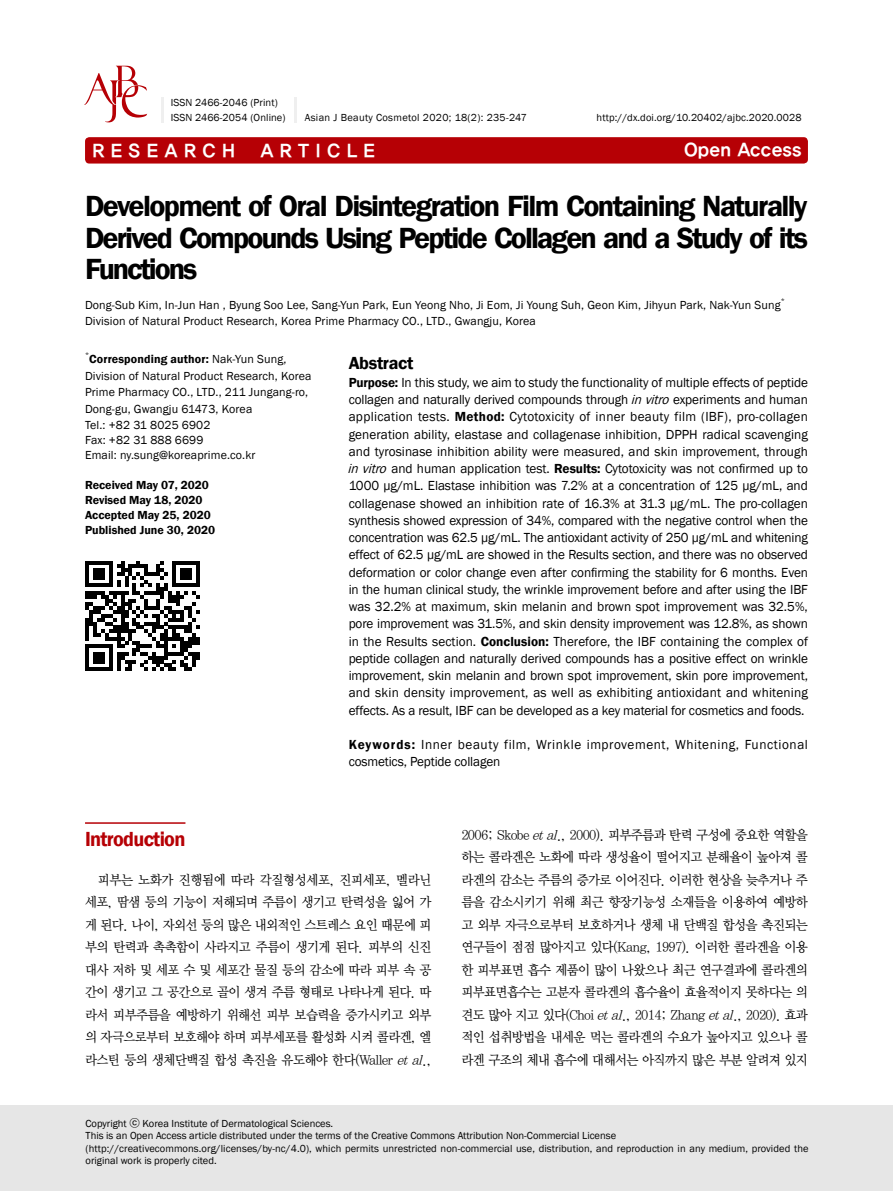
<style>
.page{position:relative;width:893px;height:1191px;background:#fff}
.page>*{position:absolute;margin:0;border:0;box-sizing:border-box;transform-origin:0 0}
.t1{font:600 30px/31.5px "Franklin Gothic";letter-spacing:-.065em;color:#000;text-align:justify}
.t2{font:600 21px "Franklin Gothic";letter-spacing:-.035em;color:#b60005;scale:.96 1}
.t3{font:18px "YDIYGO350";color:#fff}
.t4{font:600 18px "Franklin Gothic";letter-spacing:-.02em;color:#000}
.t5{font:13.5px/17.2px "Franklin Gothic";letter-spacing:-.01em;color:#000;text-align:justify}
.t6{font:13.5px/22.5px "YDIY Mj O330";letter-spacing:-.05em;color:#000;text-align:justify;scale:.95 1}
.t7{font:13.5px/17.2px "Franklin Gothic";letter-spacing:.045em;color:#000}
.t8{font:12px/16.5px "Franklin Gothic";letter-spacing:.01em;color:#000}
.t9{font:600 12px/15px "Franklin Gothic";color:#000}
.t10{font:10.5px/12.6px "Franklin Gothic";letter-spacing:.005em;color:#000}
.t11{font:10.5px "Franklin Gothic";letter-spacing:.03em;color:#000}
.t12{font:7.05px "Franklin Gothic";color:#000}
.s1{font-weight:600}
.s2{font-style:italic}
.s3{font-family:"YDIYGO330"}
</style>
<div class="page">
<div style="left:85px;top:137px;width:723px;height:26px;background:#b60005;border-radius:4px"></div>
<hr style="left:85px;top:822px;width:100px;height:1px;background:#b60005">
<div style="left:0;top:1106px;width:893px;height:85px;background:#e6e6e6"></div>
<svg style="left:84px;top:66px;width:63px;height:56px"></svg>
<hr style="left:294px;top:97px;width:3px;height:25px;background:#efefef">
<hr style="left:161px;top:97px;width:3px;height:25px;background:#efefef">
<svg style="left:85px;top:561px;width:115px;height:110px"></svg>
<p class="t10" style="left:171px;top:95px;width:116px;line-height:15px">ISSN 2466-2046 (Print)<br>ISSN 2466-2054 (Online)</p>
<p class="t11" style="left:305px;top:111px;width:224px">Asian J Beauty Cosmetol 2020; 18(2): 235-247</p>
<p class="t10" style="left:597px;top:111px;width:206px">http://dx.doi.org/10.20402/ajbc.2020.0028</p>
<h3 class="t3" style="left:92px;top:141px;width:144px">R E S E A R C H</h3>
<h3 class="t3" style="left:260px;top:141px;width:116px">A R T I C L E</h3>
<h3 class="t3" style="left:684px;top:140px;width:119px">Open Access</h3>
<h1 class="t1" style="left:85px;top:191px;width:724px">Development of Oral Disintegration Film Containing Naturally Derived Compounds Using Peptide Collagen and a Study of its Functions</h1>
<p class="t8" style="left:85px;top:297px;width:697px">Dong-Sub Kim, In-Jun Han , Byung Soo Lee, Sang-Yun Park, Eun Yeong Nho, Ji Eom, Ji Young Suh, Geon Kim, Jihyun Park, Nak-Yun Sung</p>
<p class="t12" style="left:781px;top:296px;width:6px">*</p>
<p class="t8" style="left:85px;top:313px;width:452px">Division of Natural Product Research, Korea Prime Pharmacy CO., LTD., Gwangju, Korea</p>
<p class="t12" style="left:85px;top:351px;width:6px">*</p>
<p class="t8" style="left:85px;top:351px;width:228px;text-indent:4px"><span class="s1">Corresponding author:</span> Nak-Yun Sung, Division of Natural Product Research, Korea Prime Pharmacy CO., LTD., 211 Jungang-ro, Dong-gu, Gwangju 61473, Korea<br>Tel.: +82 31 8025 6902</p>
<p class="t8" style="left:85px;top:433px;width:172px;line-height:15px">Fax: +82 31 888 6699<br>Email: ny.sung@koreaprime.co.kr</p>
<p class="t9" style="left:85px;top:478px;width:132px">Received May 07, 2020<br>Revised May 18, 2020<br>Accepted May 25, 2020<br>Published June 30, 2020</p>
<h3 class="t4" style="left:349px;top:352px;width:66px">Abstract</h3>
<p class="t5" style="left:347px;top:374px;width:462px"><span class="s1">Purpose:</span> In this study, we aim to study the functionality of multiple effects of peptide collagen and naturally derived compounds through <span class="s2">invitro</span>experiments and human application tests. <span class="s1">Method:</span> Cytotoxicity of inner beauty film (IBF), pro-collagen generation ability, elastase and collagenase inhibition, DPPH radical scavenging and tyrosinase inhibition ability were measured, and skin improvement, through <span class="s2">invitro</span> and human application test. <span class="s1">Results:</span> Cytotoxicity was not confirmed up to 1000 μg/mL. Elastase inhibition was 7.2% at a concentration of 125 μg/mL, and collagenase showed an inhibition rate of 16.3% at 31.3 μg/mL. The pro-collagen synthesis showed expression of 34%, compared with the negative control when the concentration was 62.5 μg/mL. The antioxidant activity of 250 μg/mL and whitening effect of 62.5 μg/mL are showed in the Results section, and there was no observed deformation or color change even after confirming the stability for 6 months. Even in the human clinical study, the wrinkle improvement before and after using the IBF was 32.2% at maximum, skin melanin and brown spot improvement was 32.5%, pore improvement was 31.5%, and skin density improvement was 12.8%, as shown in the Results section. <span class="s1">Conclusion:</span> Therefore, the IBF containing the complex of peptide collagen and naturally derived compounds has a positive effect on wrinkle improvement, skin melanin and brown spot improvement, skin pore improvement, and skin density improvement, as well as exhibiting antioxidant and whitening effects. As a result, IBF can be developed as a key material for cosmetics and foods.</p>
<p class="t7" style="left:349px;top:736px;width:461px"><span class="s1">Keywords:</span> Inner beauty film, Wrinkle improvement, Whitening, Functional cosmetics, Peptide collagen</p>
<h2 class="t2" style="left:85px;top:826px;width:106px">Introduction</h2>
<p class="t6" style="left:85px;top:869px;width:366px;text-indent:13px">피부는 노화가 진행됨에 따라 각질형성세포, 진피세포, 멜라닌 세포, 땀샘 등의 기능이 저해되며 주름이 생기고 탄력성을 잃어 가 게 된다. 나이, 자외선 등의 많은 내외적인 스트레스 요인 때문에 피 부의 탄력과 촉촉함이 사라지고 주름이 생기게 된다. 피부의 신진 대사 저하 및 세포 수 및 세포간 물질 등의 감소에 따라 피부 속 공 간이 생기고 그 공간으로 골이 생겨 주름 형태로 나타나게 된다. 따 라서 피부주름을 예방하기 위해선 피부 보습력을 증가시키고 외부 의 자극으로부터 보호해야 하며 피부세포를 활성화 시켜 콜라겐, 엘 라스틴 등의 생체단백질 합성 촉진을 유도해야 한다(Waller <span class="s2">etal</span>.,</p>
<p class="t6" style="left:461px;top:824px;width:366px">2006; Skobe <span class="s2">etal</span>., 2000). 피부주름과 탄력 구성에 중요한 역할을 하는 콜라겐은 노화에 따라 생성율이 떨어지고 분해율이 높아져 콜 라겐의 감소는 주름의 증가로 이어진다. 이러한 현상을 늦추거나 주 름을 감소시키기 위해 최근 향장기능성 소재들을 이용하여 예방하 고 외부 자극으로부터 보호하거나 생체 내 단백질 합성을 촉진되는 연구들이 점점 많아지고 있다(Kang, 1997). 이러한 콜라겐을 이용 한 피부표면 흡수 제품이 많이 나왔으나 최근 연구결과에 콜라겐의 피부표면흡수는 고분자 콜라겐의 흡수율이 효율적이지 못하다는 의 견도 많아 지고 있다(Choi <span class="s2">etal</span>., 2014; Zhang <span class="s2">etal</span>., 2020). 효과 적인 섭취방법을 내세운 먹는 콜라겐의 수요가 높아지고 있으나 콜 라겐 구조의 체내 흡수에 대해서는 아직까지 많은 부분 알려져 있지</p>
<p class="t10" style="left:86px;top:1117px;width:724px">Copyright <span class="s3">ⓒ</span> Korea Institute of Dermatological Sciences.<br>This is an Open Access article distributed under the terms of the Creative Commons Attribution Non-Commercial License (http://creativecommons.org/licenses/by-nc/4.0), which permits unrestricted non-commercial use, distribution, and reproduction in any medium, provided the original work is properly cited.</p>
</div>
